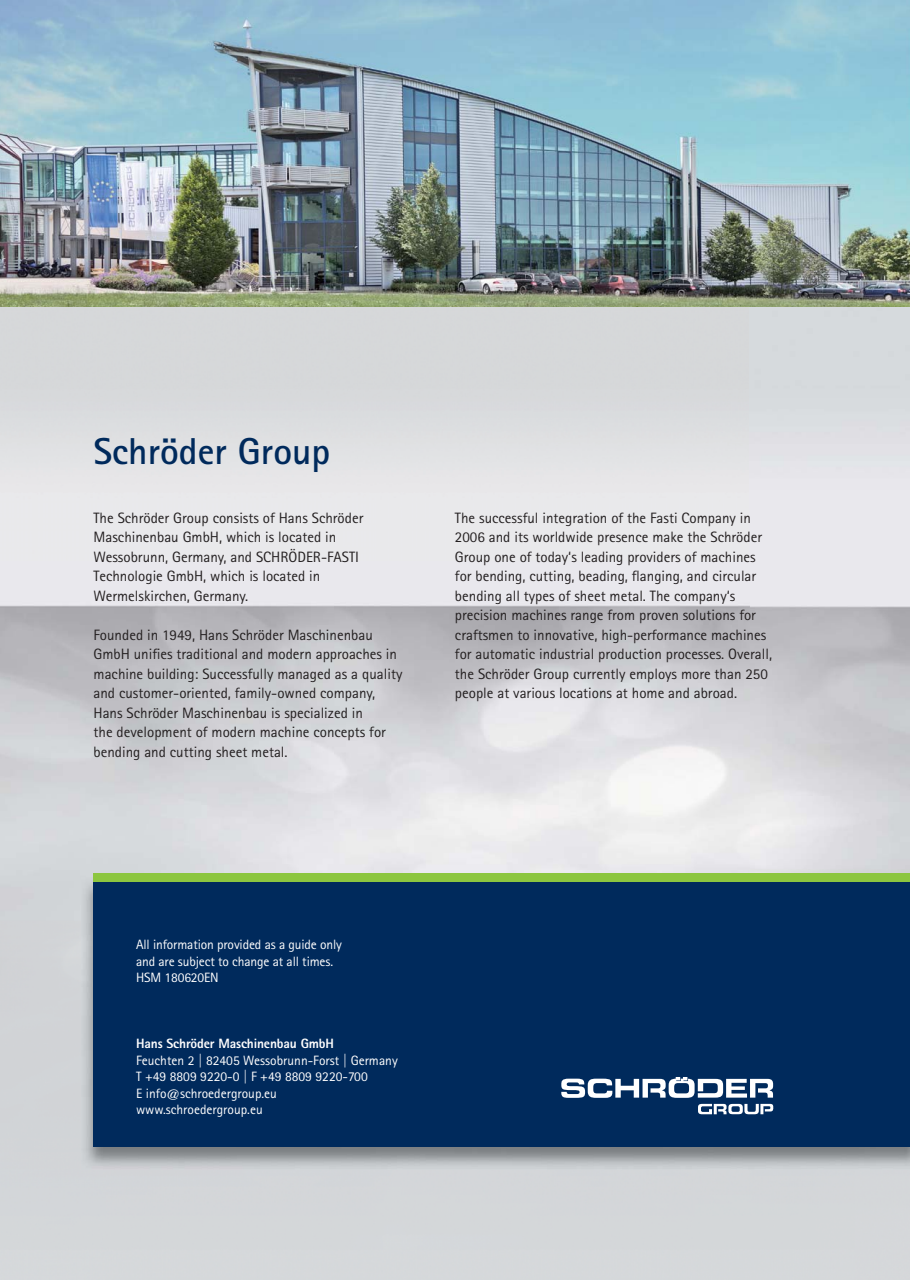
<style>
.page{position:relative;width:910px;height:1280px;background:#fff}
.page>*{position:absolute;margin:0;border:0;box-sizing:border-box;transform-origin:0 0}
.t1{font:700 37.5px "Agfa Rotis Sans Serif";color:#002a5c}
.t2{font:15px/19.5px "Agfa Rotis Sans Serif";color:#231f20}
.t3{font:13.5px/16.5px "Agfa Rotis Sans Serif";color:#fff}
.t4{font:800 13.5px "Agfa Rotis Sans Serif";letter-spacing:-.01em;color:#fff}
</style>
<div class="page">
<img style="left:0;top:306px;width:749px;height:615px">
<img style="left:749px;top:306px;width:161px;height:567px">
<img style="left:82px;top:878px;width:828px;height:291px">
<div style="left:94px;top:879px;width:816px;height:268px;background:#002a5c"></div>
<img style="left:0;top:0;width:910px;height:306px">
<div style="left:94px;top:873px;width:816px;height:9px;background:#8cc63f"></div>
<svg style="left:561px;top:1077px;width:212px;height:21px"></svg>
<svg style="left:698px;top:1104px;width:76px;height:10px"></svg>
<h1 class="t1" style="left:94px;top:437px;width:238px">Schröder Group</h1>
<p class="t2" style="left:94px;top:509px;width:271px">The Schröder Group consists of Hans Schröder Maschinenbau GmbH, which is located in Wessobrunn, Germany, and SCHRÖDER-FASTI Technologie GmbH, which is located in Wermelskirchen, Germany.</p>
<p class="t2" style="left:94px;top:626px;width:310px">Founded in 1949, Hans Schröder Maschinenbau GmbH unifies traditional and modern approaches in machine building: Successfully managed as a quality and customer-oriented, family-owned company, Hans Schröder Maschinenbau is specialized in<br>the development of modern machine concepts for bending and cutting sheet metal.</p>
<p class="t2" style="left:455px;top:509px;width:319px">The successful integration of the Fasti Company in 2006 and its worldwide presence make the Schröder Group one of today‘s leading providers of machines for bending, cutting, beading, flanging, and circular bending all types of sheet metal. The company‘s precision machines range from proven solutions for craftsmen to innovative, high-performance machines for automatic industrial production processes. Overall, the Schröder Group currently employs more than 250 people at various locations at home and abroad.</p>
<p class="t3" style="left:136px;top:938px;width:207px">All information provided as a guide only and are subject to change at all times.<br>HSM 180620EN</p>
<p class="t4" style="left:136px;top:1038px;width:199px">Hans Schröder Maschinenbau GmbH</p>
<p class="t3" style="left:136px;top:1053px;width:263px">Feuchten 2 | 82405 Wessobrunn-Forst | Germany T +49 8809 9220-0 | F +49 8809 9220-700<br>E info@schroedergroup.eu www.schroedergroup.eu</p>
</div>
